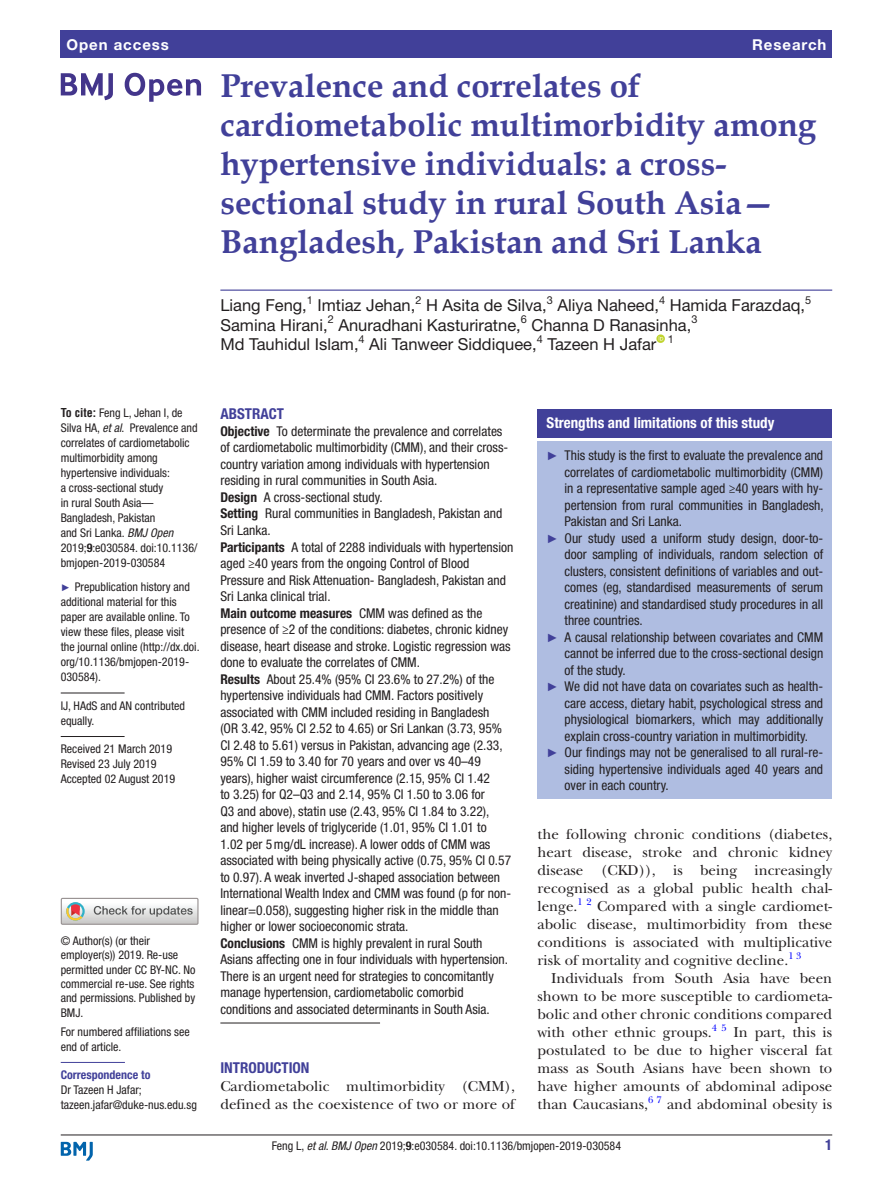
<style>
.page{position:relative;width:893px;height:1191px;background:#fff}
.page>*{position:absolute;margin:0;border:0;box-sizing:border-box;transform-origin:0 0}
.t1{font:700 33px/39px "Book Antiqua";color:#414099}
.t2{font:16.5px "Helvetica Neue LT Std";color:#231f20}
.t3{font:15px/18px "New Baskerville";color:#231f20;text-align:justify}
.t4{font:700 condensed 15px "Helvetica Neue LT Std";color:#fff}
.t5{font:700 condensed 15px "Helvetica Neue LT Std";color:#414099}
.t6{font:700 15px "Helvetica Neue LT Std";letter-spacing:.065em;color:#fff}
.t7{font:condensed 13.5px/16.5px "Helvetica Neue LT Std";color:#231f20}
.t8{font:condensed 12px/15px "Helvetica Neue LT Std";color:#231f20}
.t9{font:700 condensed 12px "Helvetica Neue LT Std";color:#414099}
.t10{font:10.95px "Helvetica Neue LT Std";color:#231f20}
.t11{font:9.9px "New Baskerville";color:#00f}
.s1{font-family:"Helvetica LT Std";font-weight:700}
.s2{font-style:italic}
.s3{font-weight:700}
.s4{font-family:"Arial";font-stretch:normal;font-size:9.75px;color:#414099}
.s5{font-family:"Arial";font-stretch:normal;font-size:12px;color:#414099}
</style>
<div class="page">
<hr style="left:61px;top:1134px;width:771px;height:1px;background:#231f20">
<svg style="left:61px;top:1141px;width:32px;height:19px"></svg>
<div style="left:61px;top:31px;width:771px;height:27px;background:#414099"></div>
<hr style="left:220px;top:289px;width:612px;height:2px;background:#414099">
<svg style="left:656px;top:334px;width:9px;height:9px"></svg>
<hr style="left:61px;top:692px;width:64px;height:1px;background:#231f20">
<hr style="left:61px;top:736px;width:64px;height:1px;background:#231f20">
<hr style="left:61px;top:1062px;width:64px;height:1px;background:#414099">
<svg style="left:61px;top:73px;width:52px;height:27px"></svg>
<svg style="left:125px;top:73px;width:76px;height:29px"></svg>
<div style="left:61px;top:897px;width:138px;height:27px;border:1px solid #969090"></div>
<svg style="left:61px;top:898px;width:137px;height:26px"></svg>
<hr style="left:220px;top:1022px;width:160px;height:1px;background:#231f20">
<div style="left:538px;top:409px;width:294px;height:28px;background:#414099"></div>
<div style="left:538px;top:441px;width:294px;height:358px;background:#afbde1"></div>
<p class="t6" style="left:66px;top:35px;width:104px">Open access</p>
<p class="t6" style="left:752px;top:35px;width:76px">Research</p>
<h1 class="t1" style="left:220px;top:66px;width:597px">Prevalence and correlates of cardiometabolic multimorbidity among hypertensive individuals: a cross&shy;sectional study in rural South Asia— Bangladesh, Pakistan and Sri Lanka</h1>
<p class="t2" style="left:220px;top:296px;width:88px">Liang Feng,</p>
<p class="t10" style="left:307px;top:293px;width:8px">1</p>
<p class="t2" style="left:318px;top:296px;width:99px">Imtiaz Jehan,</p>
<p class="t10" style="left:415px;top:293px;width:8px">2</p>
<p class="t2" style="left:426px;top:296px;width:122px">H Asita de Silva,</p>
<p class="t10" style="left:547px;top:293px;width:8px">3</p>
<p class="t2" style="left:557px;top:296px;width:103px">Aliya Naheed,</p>
<p class="t10" style="left:659px;top:293px;width:8px">4</p>
<p class="t2" style="left:670px;top:296px;width:137px">Hamida Farazdaq,</p>
<p class="t10" style="left:805px;top:293px;width:8px">5</p>
<p class="t2" style="left:220px;top:315px;width:109px">Samina Hirani,</p>
<p class="t10" style="left:328px;top:313px;width:8px">2</p>
<p class="t2" style="left:338px;top:315px;width:184px">Anuradhani Kasturiratne,</p>
<p class="t10" style="left:521px;top:313px;width:8px">6</p>
<p class="t2" style="left:531px;top:315px;width:161px">Channa D Ranasinha,</p>
<p class="t10" style="left:691px;top:313px;width:8px">3</p>
<p class="t2" style="left:220px;top:335px;width:140px">Md Tauhidul Islam,</p>
<p class="t10" style="left:359px;top:332px;width:8px">4</p>
<p class="t2" style="left:369px;top:335px;width:169px">Ali Tanweer Siddiquee,</p>
<p class="t10" style="left:537px;top:332px;width:8px">4</p>
<p class="t2" style="left:547px;top:335px;width:111px">Tazeen H Jafar</p>
<p class="t10" style="left:668px;top:332px;width:8px">1</p>
<p class="t8" style="left:61px;top:405px;width:138px"><span class="s1">To cite:</span> Feng L, Jehan I, de<br>Silva HA, <span class="s2">et al</span>. Prevalence and correlates of cardiometabolic multimorbidity among hypertensive individuals:<br>a cross-sectional study<br>in rural South Asia—<br>Bangladesh, Pakistan<br>and Sri Lanka. <span class="s2">BMJ Open<br></span>2019;<span class="s3">9</span>:e030584. doi:10.1136/ bmjopen-2019-030584</p>
<p class="t8" style="left:61px;top:579px;width:140px"><span class="s4">►</span> Prepublication history and additional material for this paper are available online. To view these files, please visit the journal online (http://dx.doi. org/10.1136/bmjopen-2019-<br>030584).</p>
<p class="t8" style="left:61px;top:698px;width:126px">IJ, HAdS and AN contributed equally.</p>
<p class="t8" style="left:61px;top:741px;width:116px">Received 21 March 2019<br>Revised 23 July 2019<br>Accepted 02 August 2019</p>
<p class="t8" style="left:61px;top:933px;width:136px;line-height:14.4px">© Author(s) (or their employer(s)) 2019. Re-use permitted under CC BY-NC. No commercial re-use. See rights and permissions. Published by<br>BMJ.</p>
<p class="t8" style="left:61px;top:1024px;width:130px">For numbered affiliations see end of article.</p>
<p class="t9" style="left:61px;top:1067px;width:91px">Correspondence to</p>
<p class="t8" style="left:61px;top:1082px;width:138px">Dr Tazeen H Jafar; tazeen.jafar@duke-nus.edu.sg</p>
<p class="t5" style="left:220px;top:405px;width:65px">Abstract</p>
<p class="t7" style="left:220px;top:423px;width:294px"><span class="s3">Objective</span> To determinate the prevalence and correlates of cardiometabolic multimorbidity (CMM), and their cross&shy;country variation among individuals with hypertension residing in rural communities in South Asia.<br><span class="s3">Design</span> A cross-sectional study.<br><span class="s3">Setting</span> Rural communities in Bangladesh, Pakistan and Sri Lanka.<br><span class="s3">Participants</span> A total of 2288 individuals with hypertension aged ≥40 years from the ongoing Control of Blood Pressure and Risk Attenuation- Bangladesh, Pakistan and Sri Lanka clinical trial.<br><span class="s3">Main outcome measures</span> CMM was defined as the presence of ≥2 of the conditions: diabetes, chronic kidney disease, heart disease and stroke. Logistic regression was done to evaluate the correlates of CMM.<br><span class="s3">Results</span> About 25.4% (95% CI 23.6% to 27.2%) of the hypertensive individuals had CMM. Factors positively associated with CMM included residing in Bangladesh<br>(OR 3.42, 95% CI 2.52 to 4.65) or Sri Lankan (3.73, 95% CI 2.48 to 5.61) versus in Pakistan, advancing age (2.33, 95% CI 1.59 to 3.40 for 70 years and over vs 40–49 years), higher waist circumference (2.15, 95% CI 1.42<br>to 3.25) for Q2–Q3 and 2.14, 95% CI 1.50 to 3.06 for<br>Q3 and above), statin use (2.43, 95% CI 1.84 to 3.22),<br>and higher levels of triglyceride (1.01, 95% CI 1.01 to<br>1.02 per 5mg/dL increase). A lower odds of CMM was associated with being physically active (0.75, 95% CI 0.57 to 0.97). A weak inverted J-shaped association between International Wealth Index and CMM was found (p for non&shy;linear=0.058), suggesting higher risk in the middle than higher or lower socioeconomic strata.<br><span class="s3">Conclusions</span> CMM is highly prevalent in rural South Asians affecting one in four individuals with hypertension.<br>There is an urgent need for strategies to concomitantly manage hypertension, cardiometabolic comorbid conditions and associated determinants in South Asia.</p>
<p class="t5" style="left:220px;top:1058px;width:91px">Introduction</p>
<p class="t3" style="left:220px;top:1077px;width:296px">Cardiometabolic multimorbidity (CMM), defined as the coexistence of two or more of</p>
<p class="t4" style="left:547px;top:414px;width:229px">Strengths and limitations of this study</p>
<p class="t7" style="left:547px;top:447px;width:278px"><span class="s5">►</span> This study is the first to evaluate the prevalence and</p>
<p class="t7" style="left:565px;top:463px;width:260px">correlates of cardiometabolic multimorbidity (CMM)</p>
<p class="t7" style="left:565px;top:480px;width:260px">in a representative sample aged ≥40 years with hy-</p>
<p class="t7" style="left:565px;top:496px;width:261px">pertension from rural communities in Bangladesh,</p>
<p class="t7" style="left:565px;top:513px;width:119px">Pakistan and Sri Lanka.</p>
<p class="t7" style="left:547px;top:529px;width:278px"><span class="s5">►</span> Our study used a uniform study design, door-to-</p>
<p class="t7" style="left:565px;top:546px;width:260px">door sampling of individuals, random selection of</p>
<p class="t7" style="left:565px;top:562px;width:260px">clusters, consistent definitions of variables and out-</p>
<p class="t7" style="left:565px;top:579px;width:260px">comes (eg, standardised measurements of serum</p>
<p class="t7" style="left:565px;top:595px;width:260px">creatinine) and standardised study procedures in all</p>
<p class="t7" style="left:565px;top:612px;width:80px">three countries.</p>
<p class="t7" style="left:547px;top:628px;width:278px"><span class="s5">►</span> A causal relationship between covariates and CMM</p>
<p class="t7" style="left:565px;top:645px;width:260px">cannot be inferred due to the cross-sectional design</p>
<p class="t7" style="left:565px;top:661px;width:63px">of the study.</p>
<p class="t7" style="left:547px;top:678px;width:278px"><span class="s5">►</span> We did not have data on covariates such as health-</p>
<p class="t7" style="left:565px;top:694px;width:260px">care access, dietary habit, psychological stress and</p>
<p class="t7" style="left:565px;top:711px;width:260px">physiological biomarkers, which may additionally</p>
<p class="t7" style="left:565px;top:727px;width:245px">explain cross-country variation in multimorbidity.</p>
<p class="t7" style="left:547px;top:744px;width:278px"><span class="s5">►</span> Our findings may not be generalised to all rural-re-</p>
<p class="t7" style="left:565px;top:760px;width:260px">siding hypertensive individuals aged 40 years and</p>
<p class="t7" style="left:565px;top:777px;width:106px">over in each country.</p>
<p class="t3" style="left:538px;top:825px;width:296px">the following chronic conditions (diabetes, heart disease, stroke and chronic kidney disease (CKD)), is being increasingly recognised as a global public health chal&shy;lenge.<sup>1</sup> <sup>2</sup> Compared with a single cardiomet&shy;abolic disease, multimorbidity from these conditions is associated with multiplicative risk of mortality and cognitive decline.</p>
<p class="t11" style="left:788px;top:949px;width:14px">1 3</p>
<p class="t3" style="left:538px;top:969px;width:296px;text-indent:14px">Individuals from South Asia have been shown to be more susceptible to cardiometa&shy;bolic and other chronic conditions compared with other ethnic groups.<sup>4</sup> <sup>5</sup></p>
<p class="t3" style="left:538px;top:1023px;width:296px;text-indent:196px">In part, this is postulated to be due to higher visceral fat mass as South Asians have been shown to have higher amounts of abdominal adipose than Caucasians,</p>
<p class="t11" style="left:648px;top:1093px;width:15px">6 7</p>
<p class="t3" style="left:667px;top:1095px;width:167px">and abdominal obesity is</p>
<p class="t8" style="left:272px;top:1137px;width:351px">Feng L, <span class="s2">et al</span>. <span class="s2">BMJ Open</span> 2019;<span class="s3">9</span>:e030584. doi:10.1136/bmjopen-2019-030584</p>
<p class="t5" style="left:825px;top:1135px;width:9px">1</p>
</div>
